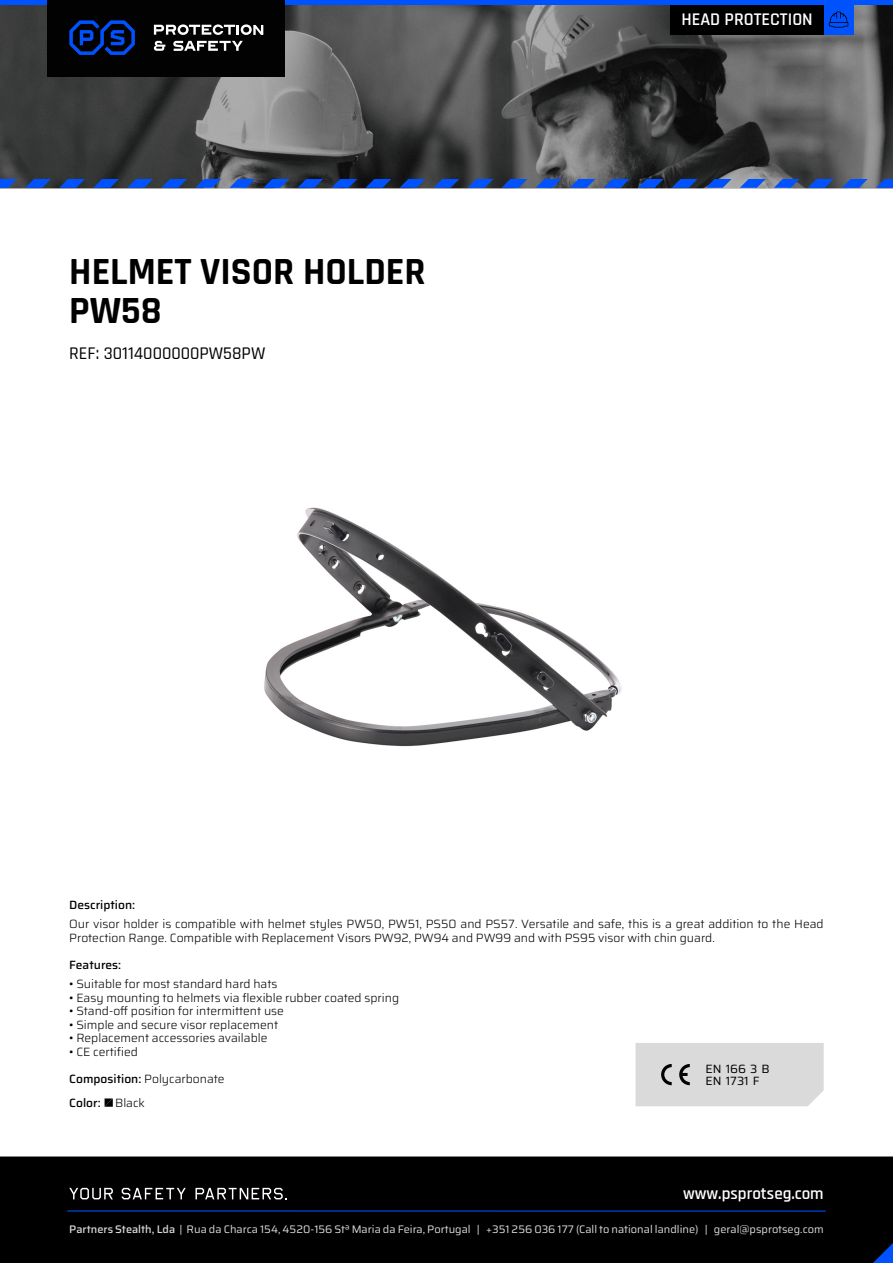
<style>
.page{position:relative;width:893px;height:1263px;background:#fff}
.page>*{position:absolute;margin:0;border:0;box-sizing:border-box;transform-origin:0 0}
.t1{font:700 38.85px/38.8px "Rajdhani";color:#000}
.t2{font:500 18px "Rajdhani";color:#000}
.t3{font:600 18px "Rajdhani";color:#fff}
.t4{font:600 16.95px "Rajdhani";color:#fff}
.t5{font:300 12px/13.5px "Saira";color:#000}
.t6{font:500 12px/24px "Saira";color:#000}
.t7{font:12px/12px "Saira";color:#000}
.t8{font:10.95px "Saira";color:#dadada}
.s1{font-weight:300}
.s2{font-weight:500}
</style>
<div class="page">
<div style="left:0;top:1156px;width:893px;height:107px;background:#000"></div>
<img style="left:0;top:5px;width:893px;height:183px">
<svg style="left:69px;top:1188px;width:44px;height:11px"></svg>
<svg style="left:122px;top:1188px;width:64px;height:11px"></svg>
<svg style="left:195px;top:1188px;width:92px;height:11px"></svg>
<hr style="left:67px;top:1210px;width:759px;height:1px;background:#0052ff">
<div style="left:0;top:0;width:893px;height:5px;background:#0052ff"></div>
<div style="left:47px;top:0;width:238px;height:76px;background:#020202"></div>
<svg style="left:154px;top:41px;width:11px;height:10px"></svg>
<svg style="left:154px;top:24px;width:109px;height:11px"></svg>
<svg style="left:173px;top:41px;width:70px;height:10px"></svg>
<svg style="left:69px;top:20px;width:66px;height:35px"></svg>
<div style="left:670px;top:5px;width:154px;height:29px;background:#000"></div>
<div style="left:824px;top:5px;width:29px;height:29px;background:#0052ff"></div>
<svg style="left:829px;top:12px;width:19px;height:16px"></svg>
<svg style="left:873px;top:1243px;width:20px;height:20px"></svg>
<svg style="left:0;top:179px;width:17px;height:9px"></svg>
<svg style="left:263px;top:179px;width:26px;height:9px"></svg>
<svg style="left:536px;top:179px;width:25px;height:9px"></svg>
<svg style="left:740px;top:179px;width:26px;height:9px"></svg>
<svg style="left:127px;top:179px;width:26px;height:9px"></svg>
<svg style="left:399px;top:179px;width:26px;height:9px"></svg>
<svg style="left:672px;top:179px;width:26px;height:9px"></svg>
<svg style="left:876px;top:179px;width:17px;height:9px"></svg>
<svg style="left:59px;top:179px;width:26px;height:9px"></svg>
<svg style="left:331px;top:179px;width:26px;height:9px"></svg>
<svg style="left:604px;top:179px;width:25px;height:9px"></svg>
<svg style="left:808px;top:179px;width:26px;height:9px"></svg>
<svg style="left:195px;top:179px;width:26px;height:9px"></svg>
<svg style="left:468px;top:179px;width:25px;height:9px"></svg>
<svg style="left:25px;top:179px;width:26px;height:9px"></svg>
<svg style="left:297px;top:179px;width:26px;height:9px"></svg>
<svg style="left:570px;top:179px;width:25px;height:9px"></svg>
<svg style="left:774px;top:179px;width:26px;height:9px"></svg>
<svg style="left:161px;top:179px;width:26px;height:9px"></svg>
<svg style="left:434px;top:179px;width:25px;height:9px"></svg>
<svg style="left:706px;top:179px;width:26px;height:9px"></svg>
<svg style="left:93px;top:179px;width:26px;height:9px"></svg>
<svg style="left:365px;top:179px;width:26px;height:9px"></svg>
<svg style="left:638px;top:179px;width:25px;height:9px"></svg>
<svg style="left:842px;top:179px;width:26px;height:9px"></svg>
<svg style="left:229px;top:179px;width:26px;height:9px"></svg>
<svg style="left:502px;top:179px;width:25px;height:9px"></svg>
<div style="left:635px;top:1043px;width:189px;height:63px;background:#dadada"></div>
<svg style="left:105px;top:1098px;width:8px;height:9px"></svg>
<img style="left:264px;top:507px;width:358px;height:240px">
<h1 class="t1" style="left:69px;top:254px;width:358px">HELMET VISOR HOLDER<br>PW58</h1>
<h2 class="t2" style="left:69px;top:342px;width:198px">REF: 30114000000PW58PW</h2>
<h2 class="t3" style="left:681px;top:8px;width:133px">HEAD PROTECTION</h2>
<p class="t6" style="left:69px;top:892px;width:67px">Description:</p>
<p class="t5" style="left:69px;top:917px;width:756px">Our visor holder is compatible with helmet styles PW50, PW51, PS50 and PS57. Versatile and safe, this is a great addition to the Head<br>Protection Range. Compatible with Replacement Visors PW92, PW94 and PW99 and with PS95 visor with chin guard.</p>
<p class="t6" style="left:69px;top:952px;width:53px">Features:</p>
<p class="t5" style="left:69px;top:977px;width:210px">• Suitable for most standard hard hats</p>
<p class="t5" style="left:69px;top:991px;width:331px">• Easy mounting to helmets via flexible rubber coated spring</p>
<p class="t5" style="left:69px;top:1004px;width:216px">• Stand-off position for intermittent use</p>
<p class="t5" style="left:69px;top:1018px;width:210px">• Simple and secure visor replacement</p>
<p class="t5" style="left:69px;top:1031px;width:200px">• Replacement accessories available</p>
<p class="t5" style="left:69px;top:1045px;width:70px">• CE certified</p>
<p class="t6" style="left:69px;top:1066px;width:157px">Composition: <span class="s1">Polycarbonate<br></span>Color: <span class="s1">Black</span></p>
<p class="t7" style="left:706px;top:1063px;width:66px">EN 166 3 B<br>EN 1731 F</p>
<h3 class="t4" style="left:683px;top:1183px;width:142px">www.psprotseg.com</h3>
<p class="t8" style="left:69px;top:1221px;width:756px"><span class="s2">Partners Stealth, Lda</span> | Rua da Charca 154, 4520-156 Stª Maria da Feira, Portugal | +351 256 036 177 (Call to national landline) | geral@psprotseg.com</p>
</div>
